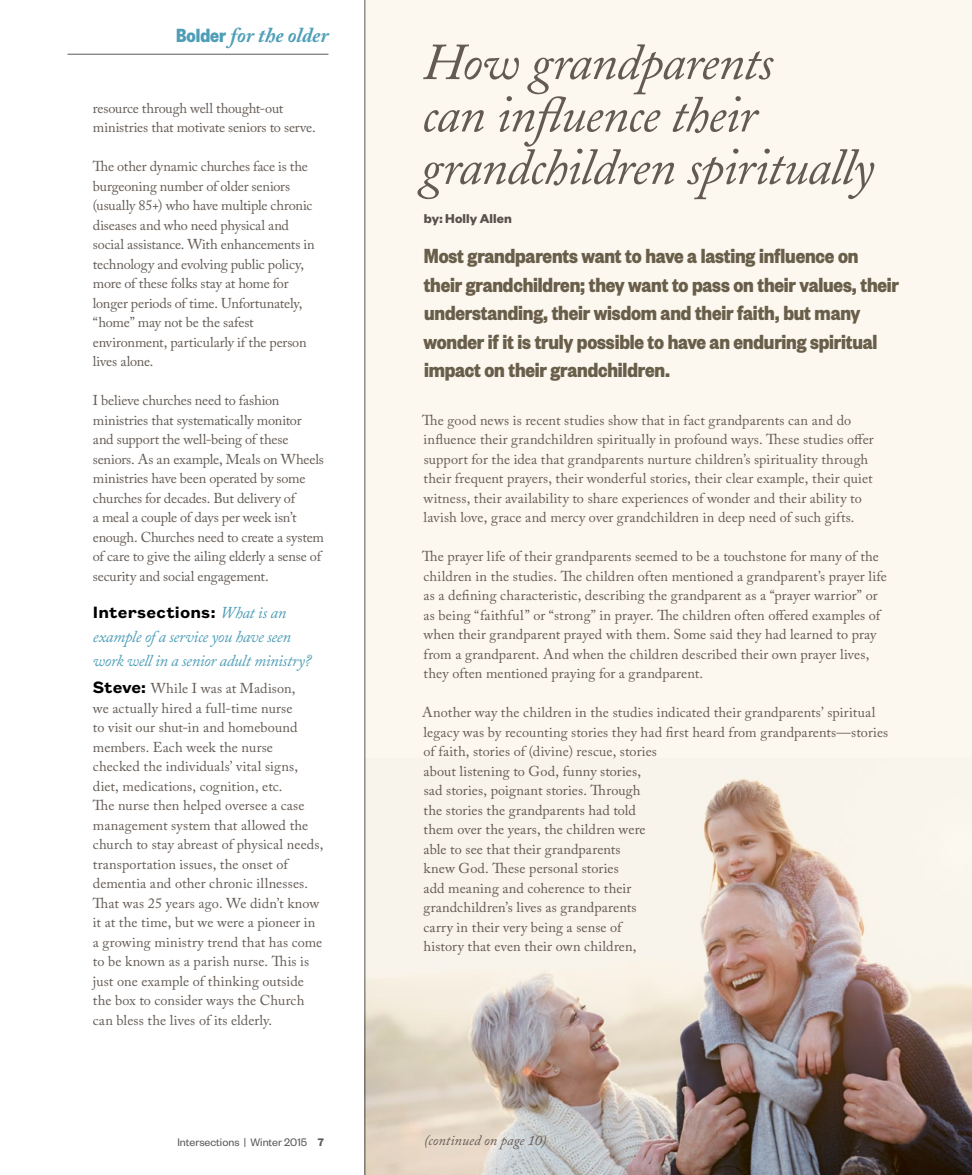
<style>
.page{position:relative;width:972px;height:1175px;background:#fff}
.page>*{position:absolute;margin:0;border:0;box-sizing:border-box;transform-origin:0 0}
.t1{font:italic 51.3px/52.3px "Adobe Caslon";letter-spacing:-.02em;color:#635a54}
.t2{font:700 22.5px/28.5px "Founders Grotesk Cond";letter-spacing:-.01em;color:#695e4a}
.t3{font:italic 700 21px "Adobe Caslon Pro";color:#4e9eb8}
.t4{font:600 18px "Founders Grotesk Text";letter-spacing:.01em;color:#000}
.t5{font:italic 16.5px/24px "Adobe Caslon Pro";letter-spacing:-.02em;color:#4e9eb8}
.t6{font:14.25px/19.5px "Adobe Caslon Pro";letter-spacing:.005em;color:#635a54}
.t7{font:14.25px/19.5px "Adobe Caslon Pro";letter-spacing:-.015em;color:#635a54}
.t8{font:italic 14.25px "Adobe Caslon Pro";letter-spacing:.005em;color:#635a54}
.t9{font:700 14.1px "Founders Grotesk";letter-spacing:.005em;color:#59504b}
.t10{font:12px "Founders Grotesk";color:#58595b}
.s1{font-family:"Founders Grotesk Cond";font-style:normal}
.s2{font-family:"Adobe Caslon Pro";font-weight:400;font-style:italic;font-size:16.5px;color:#4e9eb8}
.s3{font-family:"Founders Grotesk Text";font-weight:600;font-size:18px;color:#000}
.s4{font-weight:600}
</style>
<div class="page">
<div style="left:364px;top:0;width:608px;height:1174px;background:#fcf8ef"></div>
<hr style="left:68px;top:54px;width:260px;height:1px;background:#58595b">
<hr style="left:364px;top:0;width:1px;height:1174px;background:#58595b">
<img style="left:364px;top:758px;width:608px;height:416px">
<h3 class="t3" style="left:176px;top:22px;width:154px"><span class="s1">Bolder</span> for the older</h3>
<p class="t6" style="left:93px;top:98px;width:224px">resource through well thought-out ministries that motivate seniors to serve.</p>
<p class="t7" style="left:93px;top:156px;width:223px">The other dynamic churches face is the burgeoning number of older seniors (usually 85+) who have multiple chronic diseases and who need physical and social assistance. With enhancements in technology and evolving public policy, more of these folks stay at home for longer periods of time. Unfortunately, “home” may not be the safest environment, particularly if the person lives alone.</p>
<p class="t6" style="left:93px;top:390px;width:233px">I believe churches need to fashion ministries that systematically monitor and support the well-being of these seniors. As an example, Meals on Wheels ministries have been operated by some churches for decades. But delivery of<br>a meal a couple of days per week isn’t enough. Churches need to create a system of care to give the ailing elderly a sense of security and social engagement.</p>
<p class="t4" style="left:93px;top:600px;width:195px">Intersections: <span class="s2">What is an</span></p>
<p class="t5" style="left:93px;top:624px;width:220px">example of a service you have seen work well in a senior adult ministry?</p>
<p class="t6" style="left:93px;top:678px;width:232px"><span class="s3">Steve:</span> While I was at Madison,<br>we actually hired a full-time nurse<br>to visit our shut-in and homebound members. Each week the nurse checked the individuals’ vital signs, diet, medications, cognition, etc.<br>The nurse then helped oversee a case management system that allowed the church to stay abreast of physical needs, transportation issues, the onset of dementia and other chronic illnesses.<br>That was 25 years ago. We didn’t know it at the time, but we were a pioneer in a growing ministry trend that has come to be known as a parish nurse. This is just one example of thinking outside the box to consider ways the Church can bless the lives of its elderly.</p>
<p class="t10" style="left:177px;top:1134px;width:148px">Intersections | Winter 2015 <span class="s4">7</span></p>
<h1 class="t1" style="left:420px;top:38px;width:455px">How grandparents<br>can influence their grandchildren spiritually</h1>
<p class="t9" style="left:424px;top:210px;width:90px">by: Holly Allen</p>
<p class="t2" style="left:424px;top:241px;width:477px">Most grandparents want to have a lasting influence on their grandchildren; they want to pass on their values, their understanding, their wisdom and their faith, but many wonder if it is truly possible to have an enduring spiritual impact on their grandchildren.</p>
<p class="t6" style="left:422px;top:410px;width:453px">The good news is recent studies show that in fact grandparents can and do influence their grandchildren spiritually in profound ways. These studies offer support for the idea that grandparents nurture children’s spirituality through their frequent prayers, their wonderful stories, their clear example, their quiet witness, their availability to share experiences of wonder and their ability to lavish love, grace and mercy over grandchildren in deep need of such gifts.</p>
<p class="t6" style="left:422px;top:546px;width:466px">The prayer life of their grandparents seemed to be a touchstone for many of the children in the studies. The children often mentioned a grandparent’s prayer life as a defining characteristic, describing the grandparent as a “prayer warrior” or as being “faithful” or “strong” in prayer. The children often offered examples of when their grandparent prayed with them. Some said they had learned to pray from a grandparent. And when the children described their own prayer lives, they often mentioned praying for a grandparent.</p>
<p class="t6" style="left:422px;top:702px;width:468px">Another way the children in the studies indicated their grandparents’ spiritual legacy was by recounting stories they had first heard from grandparents—stories of faith, stories of (divine) rescue, stories<br>about listening to God, funny stories,<br>sad stories, poignant stories. Through<br>the stories the grandparents had told<br>them over the years, the children were<br>able to see that their grandparents<br>knew God. These personal stories<br>add meaning and coherence to their<br>grandchildren’s lives as grandparents<br>carry in their very being a sense of<br>history that even their own children,</p>
<p class="t8" style="left:424px;top:1131px;width:124px">(continued on page 10)</p>
</div>
